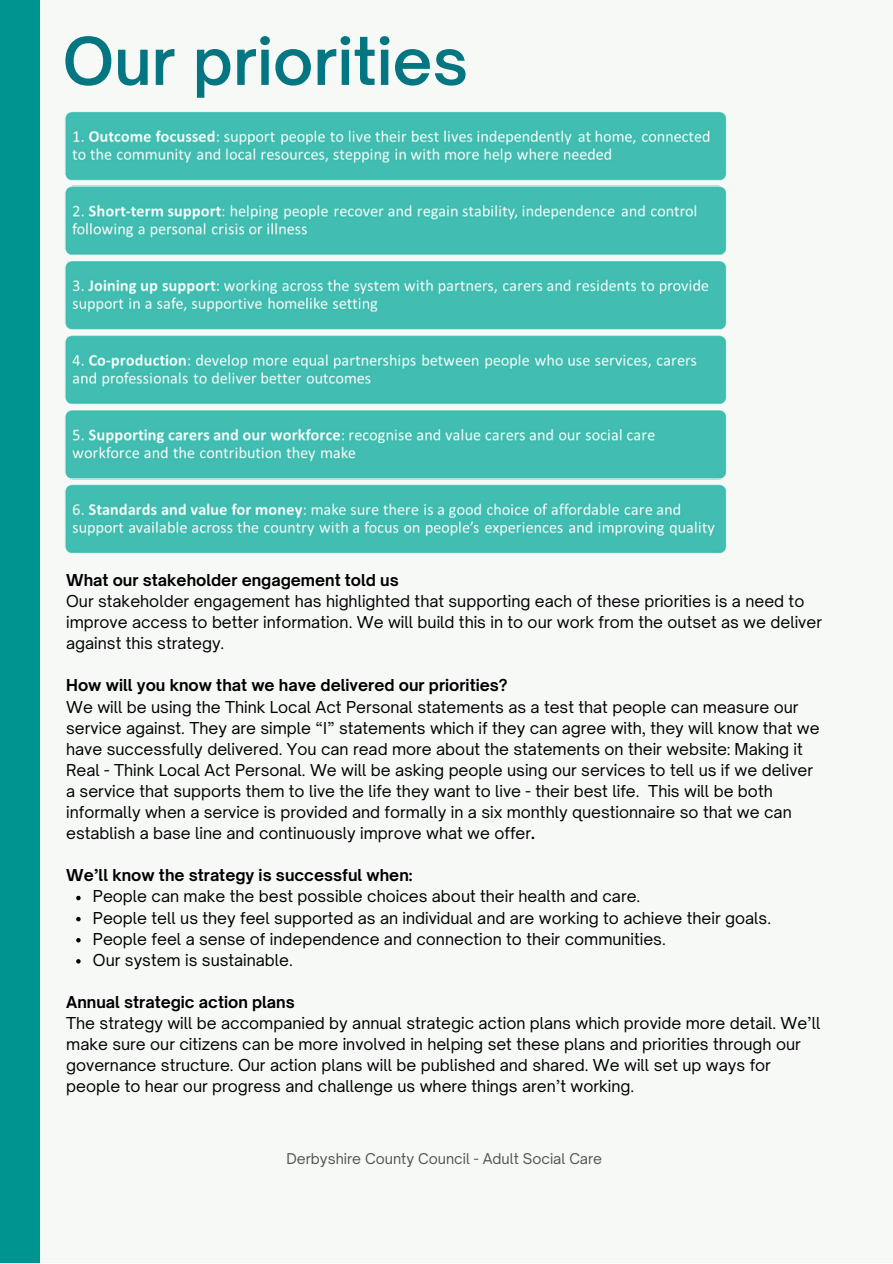
<style>
.page{position:relative;width:893px;height:1264px;background:#fff}
.page>*{position:absolute;margin:0;border:0;box-sizing:border-box;transform-origin:0 0}
.t1{font:600 63px "Open Sauce One";color:#037682}
.t2{font:15.75px/21.1px "Open Sauce One";color:#000}
.t3{font:700 15.75px "Open Sauce One";color:#000}
.t4{font:14.25px "Open Sauce One";color:#545454}
.s1{font-weight:700}
</style>
<div class="page">
<div style="left:0;top:0;width:892px;height:1262px;background:#f7f9f7"></div>
<div style="left:0;top:0;width:39px;height:1262px;background:#009490"></div>
<svg style="left:76px;top:895px;width:5px;height:5px"></svg>
<svg style="left:76px;top:916px;width:5px;height:5px"></svg>
<svg style="left:76px;top:938px;width:5px;height:4px"></svg>
<svg style="left:76px;top:959px;width:5px;height:4px"></svg>
<img style="left:64px;top:111px;width:662px;height:442px">
<h1 class="t1" style="left:63px;top:22px;width:407px">Our priorities</h1>
<p class="t3" style="left:66px;top:570px;width:334px">What our stakeholder engagement told us</p>
<p class="t2" style="left:66px;top:590px;width:757px">Our stakeholder engagement has highlighted that supporting each of these priorities is a need to improve access to better information. We will build this in to our work from the outset as we deliver against this strategy.</p>
<p class="t3" style="left:66px;top:675px;width:443px">How will you know that we have delivered our priorities?</p>
<p class="t2" style="left:66px;top:696px;width:754px">We will be using the Think Local Act Personal statements as a test that people can measure our service against. They are simple “I” statements which if they can agree with, they will know that we have successfully delivered. You can read more about the statements on their website: Making it Real - Think Local Act Personal. We will be asking people using our services to tell us if we deliver a service that supports them to live the life they want to live - their best life. This will be both informally when a service is provided and formally in a six monthly questionnaire so that we can establish a base line and continuously improve what we offer<span class="s1">.</span></p>
<p class="t3" style="left:66px;top:865px;width:348px">We’ll know the strategy is successful when:</p>
<p class="t2" style="left:93px;top:885px;width:679px">People can make the best possible choices about their health and care.<br>People tell us they feel supported as an individual and are working to achieve their goals.<br>People feel a sense of independence and connection to their communities.<br>Our system is sustainable.</p>
<p class="t3" style="left:66px;top:992px;width:230px">Annual strategic action plans</p>
<p class="t2" style="left:66px;top:1012px;width:755px">The strategy will be accompanied by annual strategic action plans which provide more detail. We’ll make sure our citizens can be more involved in helping set these plans and priorities through our governance structure. Our action plans will be published and shared. We will set up ways for people to hear our progress and challenge us where things aren’t working.</p>
<p class="t4" style="left:286px;top:1149px;width:317px">Derbyshire County Council - Adult Social Care</p>
</div>
